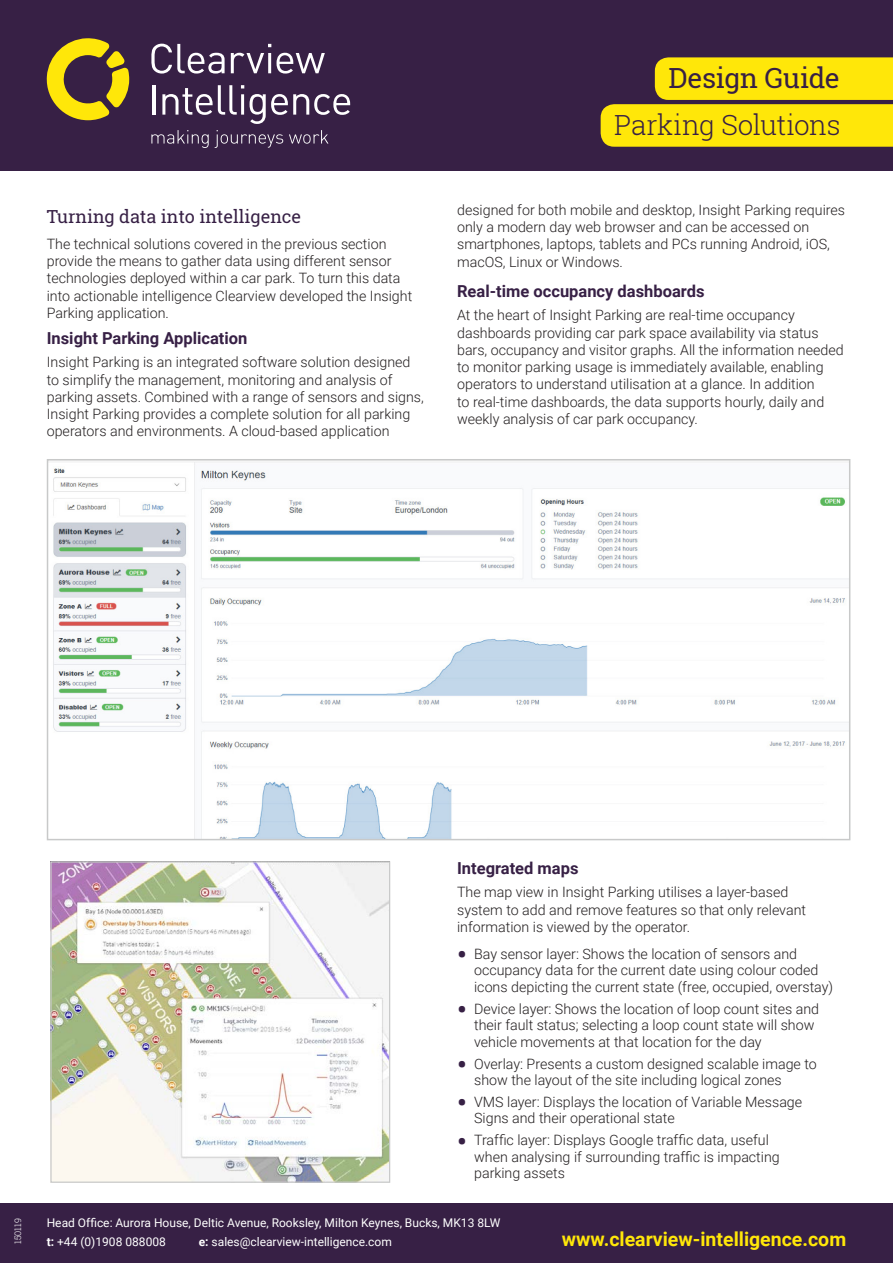
<style>
.page{position:relative;width:893px;height:1263px;background:#fff}
.page>*{position:absolute;margin:0;border:0;box-sizing:border-box;transform-origin:0 0}
.project___location{font:300 27.75px "Roboto Slab";letter-spacing:-.02em;color:#372045}
.t1{font:27.75px "Roboto Slab";letter-spacing:-.015em;color:#372045}
.t2{font:700 19.5px "Roboto";color:#ffe709}
.key_heading{font:18px "Roboto Slab";color:#372045}
.sub_heading{font:700 16.5px "Roboto";color:#372045}
.body_text{font:300 14.25px/17.2px "Roboto";color:#231f20}
.sub_heading-2{font:300 14.25px/17.2px "Roboto";color:#231f20}
.t3{font:12px "Roboto";color:#fff}
.strapline{font:300 9px "Roboto Slab";color:#fff}
.s1{font-weight:700;font-size:27px;color:#372045}
.s2{font-weight:700}
</style>
<div class="page">
<div style="left:0;top:0;width:893px;height:170px;background:#372045"></div>
<svg style="left:46px;top:38px;width:83px;height:82px"></svg>
<svg style="left:151px;top:130px;width:58px;height:18px"></svg>
<svg style="left:215px;top:130px;width:68px;height:18px"></svg>
<svg style="left:289px;top:130px;width:39px;height:14px"></svg>
<svg style="left:151px;top:44px;width:74px;height:30px"></svg>
<svg style="left:231px;top:53px;width:33px;height:20px"></svg>
<hr style="left:268px;top:53px;width:3px;height:20px;background:#fff">
<svg style="left:277px;top:53px;width:48px;height:21px"></svg>
<hr style="left:153px;top:85px;width:3px;height:30px;background:#fff">
<svg style="left:162px;top:85px;width:82px;height:30px"></svg>
<hr style="left:241px;top:94px;width:3px;height:21px;background:#fff">
<svg style="left:250px;top:94px;width:100px;height:30px"></svg>
<svg style="left:601px;top:57px;width:292px;height:90px;background:#e1c911"></svg>
<div style="left:0;top:1203px;width:893px;height:60px;background:#372045"></div>
<img style="left:52px;top:863px;width:336px;height:318px">
<div style="left:50px;top:861px;width:340px;height:322px;border:1px solid #c8c9c9"></div>
<img style="left:53px;top:462px;width:794px;height:375px">
<div style="left:47px;top:459px;width:803px;height:381px;border:2px solid #c8c9c9"></div>
<p class="key_heading" style="left:47px;top:204px;width:256px">Turning data into intelligence</p>
<p class="sub_heading-2" style="left:47px;top:234px;width:367px">The technical solutions covered in the previous section provide the means to gather data using different sensor technologies deployed within a car park. To turn this data into actionable intelligence Clearview developed the Insight Parking application.</p>
<p class="sub_heading" style="left:47px;top:326px;width:202px">Insight Parking Application</p>
<p class="body_text" style="left:47px;top:353px;width:379px">Insight Parking is an integrated software solution designed to simplify the management, monitoring and analysis of parking assets. Combined with a range of sensors and signs, Insight Parking provides a complete solution for all parking operators and environments. A cloud-based application</p>
<p class="t1" style="left:668px;top:59px;width:173px">Design Guide</p>
<p class="project___location" style="left:614px;top:106px;width:228px">Parking Solutions</p>
<p class="body_text" style="left:457px;top:201px;width:389px">designed for both mobile and desktop, Insight Parking requires only a modern day web browser and can be accessed on smartphones, laptops, tablets and PCs running Android, iOS, macOS, Linux or Windows.</p>
<p class="sub_heading" style="left:457px;top:279px;width:249px">Real-time occupancy dashboards</p>
<p class="body_text" style="left:457px;top:306px;width:388px">At the heart of Insight Parking are real-time occupancy dashboards providing car park space availability via status bars, occupancy and visitor graphs. All the information needed to monitor parking usage is immediately available, enabling operators to understand utilisation at a glance. In addition<br>to real-time dashboards, the data supports hourly, daily and weekly analysis of car park occupancy.</p>
<p class="strapline" style="left:12px;top:1244px;width:27px;rotate:-90deg">150119</p>
<p class="sub_heading" style="left:457px;top:856px;width:123px">Integrated maps</p>
<p class="body_text" style="left:457px;top:883px;width:350px">The map view in Insight Parking utilises a layer-based system to add and remove features so that only relevant information is viewed by the operator.</p>
<p class="body_text" style="left:474px;top:945px;width:361px;line-height:16.5px;text-indent:-17px"><span class="s1">•</span> Bay sensor layer: Shows the location of sensors and occupancy data for the current date using colour coded icons depicting the current state (free, occupied, overstay)</p>
<p class="body_text" style="left:474px;top:1000px;width:346px;line-height:16.5px;text-indent:-17px"><span class="s1">•</span> Device layer: Shows the location of loop count sites and their fault status; selecting a loop count state will show vehicle movements at that location for the day</p>
<p class="body_text" style="left:474px;top:1055px;width:344px;line-height:16.5px;text-indent:-17px"><span class="s1">•</span> Overlay: Presents a custom designed scalable image to show the layout of the site including logical zones</p>
<p class="body_text" style="left:474px;top:1093px;width:330px;line-height:16.5px;text-indent:-17px"><span class="s1">•</span> VMS layer: Displays the location of Variable Message<br>Signs and their operational state</p>
<p class="body_text" style="left:474px;top:1131px;width:307px;line-height:16.5px;text-indent:-17px"><span class="s1">•</span> Traffic layer: Displays Google traffic data, useful when analysing if surrounding traffic is impacting parking assets</p>
<p class="t3" style="left:47px;top:1215px;width:455px">Head Office: Aurora House, Deltic Avenue, Rooksley, Milton Keynes, Bucks, MK13 8LW</p>
<p class="t3" style="left:47px;top:1233px;width:121px"><span class="s2">t:</span> +44 (0)1908 088008</p>
<p class="t3" style="left:199px;top:1233px;width:195px"><span class="s2">e:</span> sales@clearview-intelligence.com</p>
<p class="t2" style="left:562px;top:1225px;width:286px">www.clearview-intelligence.com</p>
</div>
